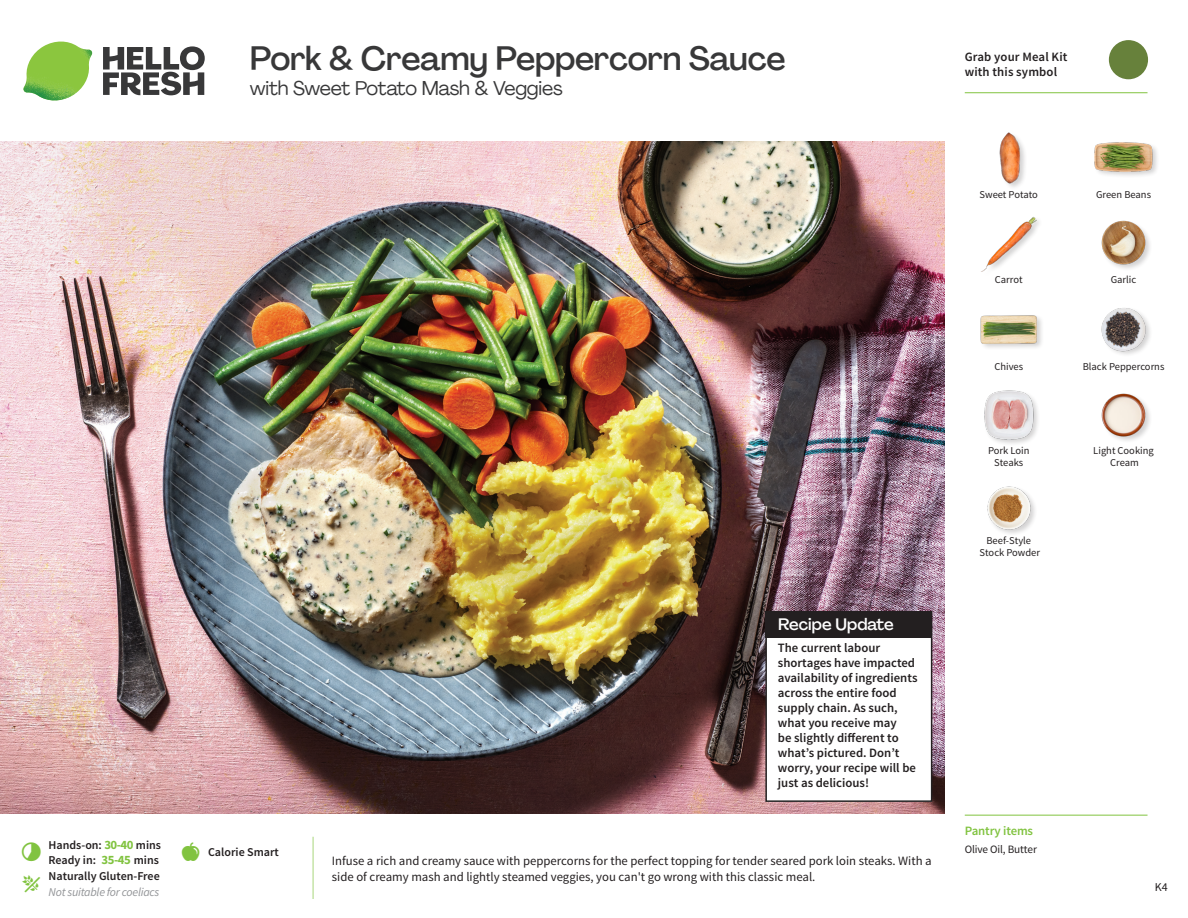
<style>
.page{position:relative;width:1188px;height:918px;background:#fff}
.page>*{position:absolute;margin:0;border:0;box-sizing:border-box;transform-origin:0 0}
._15_Titel_UK{font:500 33px "Agrandir";letter-spacing:-.01em;color:#383839}
._15_Titel_UK-2{font:19.5px "Agrandir";letter-spacing:-.01em;color:#383839}
.Steps_Text_AU{font:500 16.5px "Agrandir";color:#fff}
.Steps_Text_AU-2{font:600 12.75px/15px "Source Sans Pro";color:#231f20}
.Step_6_Text_AU{font:12.75px/16.5px "Source Sans Pro";color:#231f20}
._04_Headers_Front{font:600 12.75px "Source Sans Pro";letter-spacing:-.01em;color:#81c340}
._04_Intro{font:600 12px "Source Sans Pro";color:#231f20}
._04_Intro-2{font:italic 12px "Source Sans Pro";letter-spacing:-.02em;color:#939598}
.t1{font:12px "Source Sans Pro";color:#231f20}
._05_Pantry{font:11.25px "Source Sans Pro";letter-spacing:-.01em;color:#231f20}
._18_FRONT_ingredient{font:10.5px/12px "Source Sans Pro";color:#231f20;text-align:center}
.s1{font-weight:700;font-size:12.75px;color:#81c340}
</style>
<div class="page">
<svg style="left:103px;top:46px;width:102px;height:49px"></svg>
<img style="left:23px;top:42px;width:69px;height:59px">
<svg style="left:1091px;top:40px;width:58px;height:54px"></svg>
<hr style="left:965px;top:92px;width:183px;height:1px;background:#81c340">
<img style="left:0;top:142px;width:945px;height:672px">
<hr style="left:965px;top:815px;width:183px;height:1px;background:#81c340">
<img style="left:987px;top:486px;width:48px;height:48px">
<div style="left:983px;top:389px;width:57px;height:58px;background:#231f20;opacity:.2"></div>
<img style="left:983px;top:390px;width:52px;height:51px">
<img style="left:1101px;top:308px;width:49px;height:47px">
<img style="left:1101px;top:393px;width:49px;height:48px">
<img style="left:1101px;top:220px;width:49px;height:49px">
<div style="left:980px;top:314px;width:64px;height:37px;background:#231f20;opacity:.2"></div>
<img style="left:980px;top:314px;width:57px;height:37px">
<img style="left:981px;top:216px;width:56px;height:56px">
<div style="left:1094px;top:141px;width:65px;height:38px;background:#231f20;opacity:.2"></div>
<img style="left:1095px;top:141px;width:57px;height:38px">
<div style="left:999px;top:132px;width:28px;height:58px;background:#231f20;opacity:.2"></div>
<img style="left:999px;top:132px;width:28px;height:53px">
<div style="left:766px;top:612px;width:166px;height:189px;background:#fff"></div>
<div style="left:765px;top:611px;width:167px;height:191px;border:2px solid #231f20"></div>
<div style="left:765px;top:611px;width:167px;height:27px;background:#231f20"></div>
<p class="_04_Intro" style="left:48px;top:837px;width:114px">Hands-on: <span class="s1">30-40</span> mins</p>
<p class="_04_Intro" style="left:48px;top:852px;width:112px">Ready in: <span class="s1">35-45</span> mins</p>
<p class="_04_Intro" style="left:49px;top:869px;width:113px">Naturally Gluten-Free</p>
<p class="_04_Intro-2" style="left:49px;top:885px;width:112px">Not suitable for coeliacs</p>
<p class="_15_Titel_UK" style="left:250px;top:38px;width:537px">Pork &amp; Creamy Peppercorn Sauce</p>
<p class="_15_Titel_UK-2" style="left:250px;top:76px;width:314px">with Sweet Potato Mash &amp; Veggies</p>
<p class="Steps_Text_AU-2" style="left:965px;top:50px;width:104px">Grab your Meal Kit with this symbol</p>
<p class="_04_Intro" style="left:208px;top:845px;width:72px">Calorie Smart</p>
<p class="Steps_Text_AU" style="left:778px;top:614px;width:117px">Recipe Update</p>
<p class="Steps_Text_AU-2" style="left:778px;top:640px;width:141px">The current labour shortages have impacted availability of ingredients across the entire food supply chain. As such, what you receive may<br>be slightly different to what’s pictured. Don’t worry, your recipe will be just as delicious!</p>
<p class="Step_6_Text_AU" style="left:332px;top:852px;width:601px">Infuse a rich and creamy sauce with peppercorns for the perfect topping for tender seared pork loin steaks. With a side of creamy mash and lightly steamed veggies, you can't go wrong with this classic meal.</p>
<p class="_18_FRONT_ingredient" style="left:980px;top:188px;width:60px">Sweet Potato</p>
<p class="_18_FRONT_ingredient" style="left:1096px;top:188px;width:57px">Green Beans</p>
<p class="_18_FRONT_ingredient" style="left:995px;top:274px;width:29px">Carrot</p>
<p class="_18_FRONT_ingredient" style="left:1111px;top:274px;width:27px">Garlic</p>
<p class="_18_FRONT_ingredient" style="left:994px;top:361px;width:30px">Chives</p>
<p class="_18_FRONT_ingredient" style="left:1083px;top:361px;width:83px">Black Peppercorns</p>
<p class="_18_FRONT_ingredient" style="left:988px;top:445px;width:43px">Pork Loin<br>Steaks</p>
<p class="_18_FRONT_ingredient" style="left:980px;top:535px;width:62px">Beef-Style<br>Stock Powder</p>
<p class="_18_FRONT_ingredient" style="left:1093px;top:445px;width:62px">Light Cooking<br>Cream</p>
<p class="_04_Headers_Front" style="left:965px;top:822px;width:70px">Pantry items</p>
<p class="_05_Pantry" style="left:965px;top:842px;width:74px">Olive Oil, Butter</p>
<p class="t1" style="left:1155px;top:879px;width:15px">K4</p>
</div>
